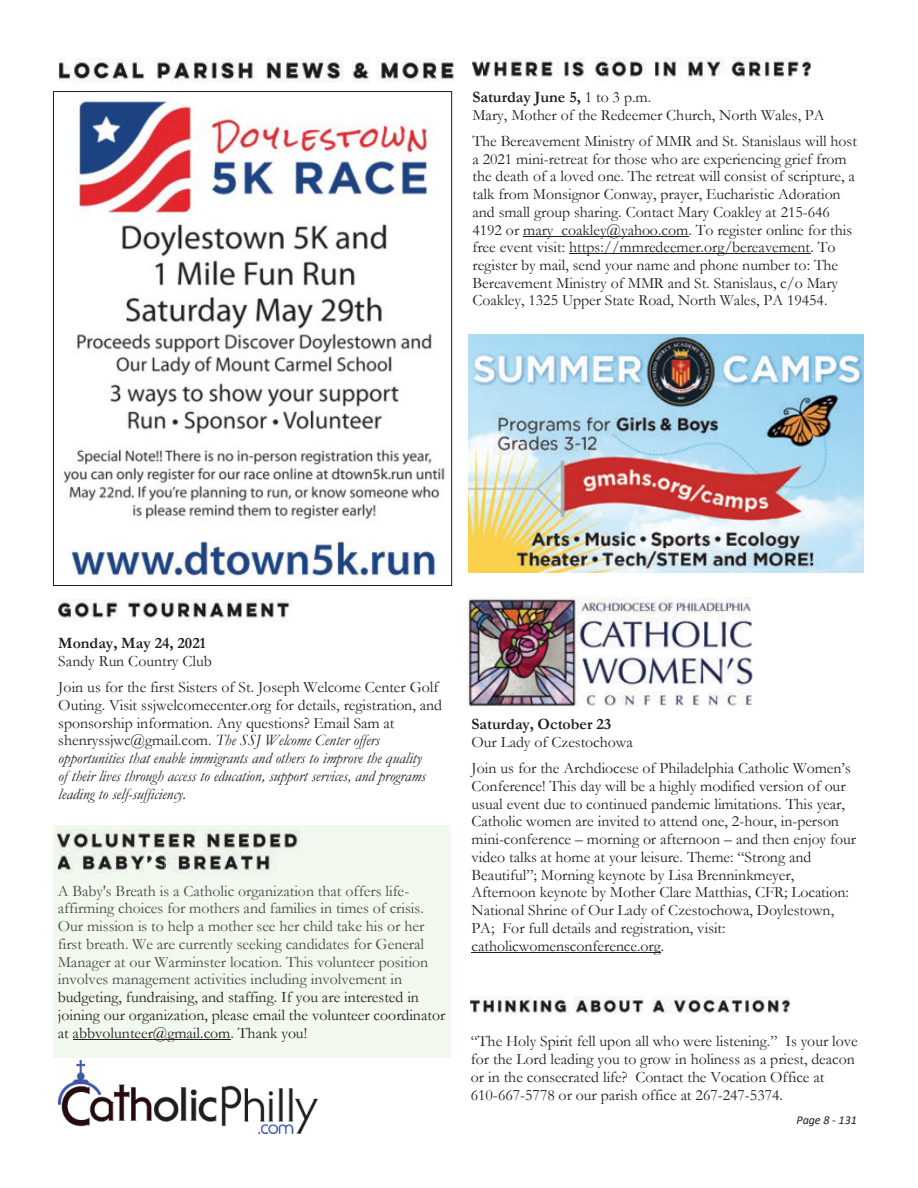
<style>
.page{position:relative;width:918px;height:1188px;background:#fff}
.page>*{position:absolute;margin:0;border:0;box-sizing:border-box;transform-origin:0 0}
.t1{font:15.9px/17.7px "Garamond";color:#231f20}
.t2{font:15.9px/17.7px "Garamond";color:#474849}
.t3{font:italic 15.9px/17.7px "Garamond";color:#231f20}
.t4{font:700 15.9px "Garamond";color:#231f20}
.t5{font:italic 12px "Calibri";color:#231f20}
.s1{font-weight:700}
.s2{font-style:normal}
</style>
<div class="page">
<img style="left:58px;top:58px;width:396px;height:25px">
<img style="left:58px;top:1061px;width:259px;height:72px">
<img style="left:471px;top:996px;width:320px;height:18px">
<img style="left:58px;top:599px;width:233px;height:22px">
<img style="left:63px;top:100px;width:382px;height:477px">
<img style="left:469px;top:335px;width:394px;height:238px">
<img style="left:472px;top:58px;width:339px;height:22px">
<hr style="left:523px;top:236px;width:165px;height:1px;background:#231f20">
<hr style="left:569px;top:254px;width:241px;height:1px;background:#231f20">
<hr style="left:471px;top:952px;width:190px;height:1px;background:#231f20">
<img style="left:467px;top:598px;width:286px;height:109px">
<div style="left:53px;top:825px;width:398px;height:233px;background:#f1f8ee"></div>
<img style="left:58px;top:829px;width:242px;height:22px">
<img style="left:58px;top:851px;width:87px;height:22px">
<img style="left:147px;top:855px;width:9px;height:13px">
<img style="left:164px;top:851px;width:106px;height:22px">
<img style="left:162px;top:855px;width:2px;height:15px">
<img style="left:156px;top:855px;width:6px;height:15px">
<hr style="left:73px;top:1039px;width:158px;height:1px;background:#231f20">
<p class="t1" style="left:472px;top:88px;width:354px"><span class="s1">Saturday June 5,</span> 1 to 3 p.m.<br>Mary, Mother of the Redeemer Church, North Wales, PA</p>
<p class="t1" style="left:472px;top:132px;width:386px">The Bereavement Ministry of MMR and St. Stanislaus will host a 2021 mini-retreat for those who are experiencing grief from the death of a loved one. The retreat will consist of scripture, a talk from Monsignor Conway, prayer, Eucharistic Adoration and small group sharing. Contact Mary Coakley at 215-646<br>4192 or mary_coakley@yahoo.com. To register online for this free event visit: https://mmredeemer.org/bereavement. To register by mail, send your name and phone number to: The Bereavement Ministry of MMR and St. Stanislaus, c/o Mary Coakley, 1325 Upper State Road, North Wales, PA 19454.</p>
<p class="t4" style="left:58px;top:635px;width:149px">Monday, May 24, 2021</p>
<p class="t1" style="left:58px;top:648px;width:382px;line-height:26.1px">Sandy Run Country Club<br>Join us for the first Sisters of St. Joseph Welcome Center Golf</p>
<p class="t3" style="left:58px;top:696px;width:385px"><span class="s2">Outing. Visit ssjwelcomecenter.org for details, registration, and sponsorship information. Any questions? Email Sam at shenryssjwc@gmail.com.</span> The SSJ Welcome Center offers opportunities that enable immigrants and others to improve the quality<br>of their lives through access to education, support services, and programs leading to self-sufficiency.</p>
<p class="t2" style="left:58px;top:882px;width:372px">A Baby's Breath is a Catholic organization that offers life&shy;affirming choices for mothers and families in times of crisis.<br>Our mission is to help a mother see her child take his or her first breath. We are currently seeking candidates for General Manager at our Warminster location. This volunteer position involves management activities including involvement in</p>
<p class="t1" style="left:58px;top:988px;width:389px">budgeting, fundraising, and staffing. If you are interested in joining our organization, please email the volunteer coordinator at abbvolunteer@gmail.com. Thank you!</p>
<p class="t4" style="left:472px;top:715px;width:141px">Saturday, October 23</p>
<p class="t1" style="left:472px;top:728px;width:381px;line-height:26.7px">Our Lady of Czestochowa<br>Join us for the Archdiocese of Philadelphia Catholic Women’s</p>
<p class="t1" style="left:471px;top:777px;width:386px">Conference! This day will be a highly modified version of our usual event due to continued pandemic limitations. This year, Catholic women are invited to attend one, 2-hour, in-person mini-conference – morning or afternoon – and then enjoy four video talks at home at your leisure. Theme: “Strong and Beautiful”; Morning keynote by Lisa Brenninkmeyer, Afternoon keynote by Mother Clare Matthias, CFR; Location:<br>National Shrine of Our Lady of Czestochowa, Doylestown, PA; For full details and registration, visit: catholicwomensconference.org.</p>
<p class="t1" style="left:471px;top:1033px;width:389px">“The Holy Spirit fell upon all who were listening.” Is your love for the Lord leading you to grow in holiness as a priest, deacon or in the consecrated life? Contact the Vocation Office at 610-667-5778 or our parish office at 267-247-5374.</p>
<p class="t5" style="left:796px;top:1115px;width:62px">Page 8 - 131</p>
</div>
